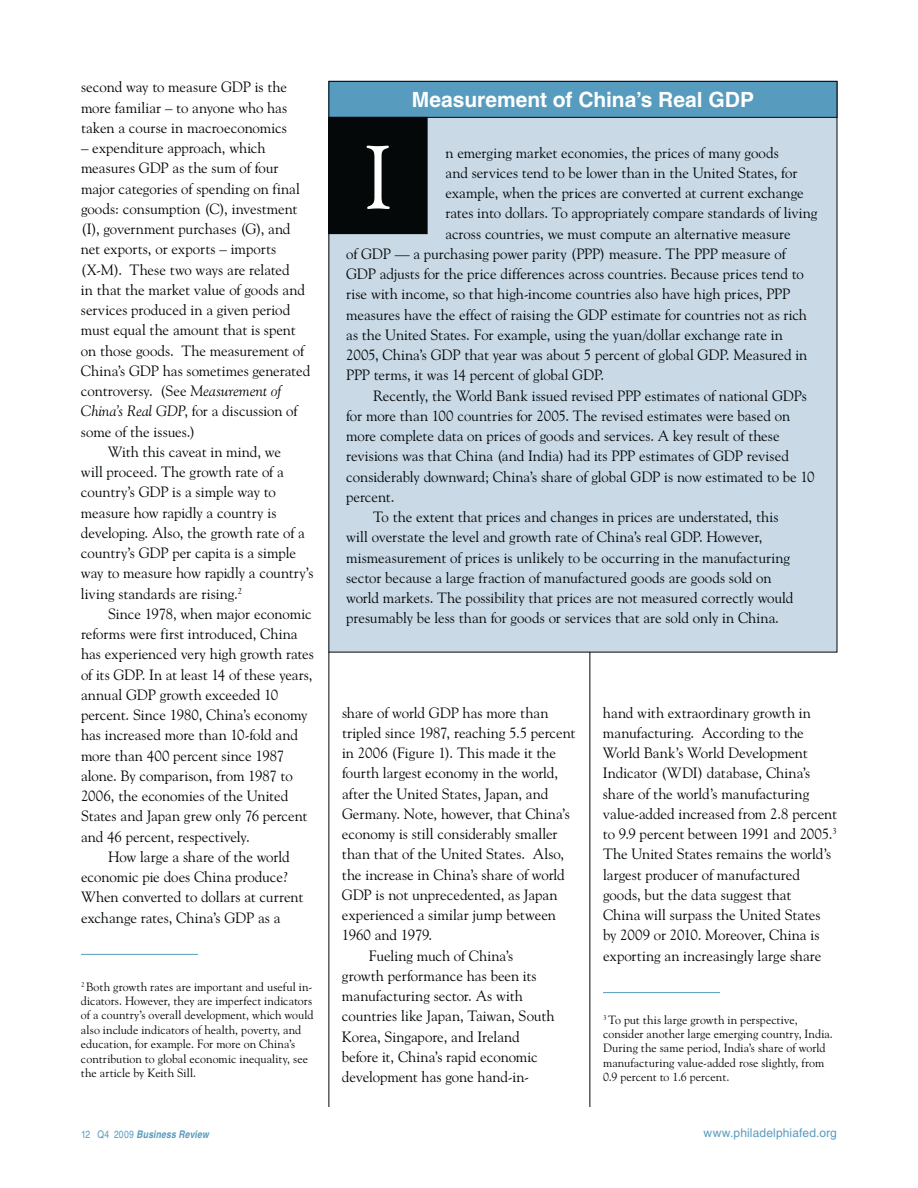
<style>
.page{position:relative;width:918px;height:1188px;background:#fff}
.page>*{position:absolute;margin:0;border:0;box-sizing:border-box;transform-origin:0 0}
.t1{font:90px "Goudy Old Style BT";color:#fff}
.t2{font:700 21px "Helvetica";color:#fff}
.t3{font:15px/20.2px "Goudy Old Style BT";letter-spacing:-.005em;color:#040809;text-align:justify}
.t4{font:12px/14.4px "Goudy Old Style BT";color:#040809}
.t5{font:12px "Helvetica";letter-spacing:.01em;color:#579bbe}
.t6{font:italic 700 condensed 10.5px "Helvetica";letter-spacing:.015em;color:#579bbe}
.s1{font-style:italic}
.s2{font-weight:400;font-style:normal}
</style>
<div class="page">
<hr style="left:590px;top:81px;width:1px;height:1026px;background:#040809">
<hr style="left:329px;top:81px;width:1px;height:1026px;background:#040809">
<hr style="left:81px;top:954px;width:117px;height:1px;background:#579bbe">
<div style="left:329px;top:81px;width:508px;height:571px;background:#c9d9e6"></div>
<div style="left:329px;top:81px;width:508px;height:36px;background:#579bbe"></div>
<div style="left:328px;top:81px;width:509px;height:37px;border:1px solid #040809"></div>
<div style="left:329px;top:117px;width:98px;height:117px;background:#040809"></div>
<div style="left:328px;top:117px;width:100px;height:117px;border:1px solid #040809"></div>
<hr style="left:603px;top:992px;width:117px;height:1px;background:#579bbe">
<p class="t3" style="left:81px;top:78px;width:208px">second way to measure GDP is the more familiar – to anyone who has taken a course in macroeconomics</p>
<p class="t3" style="left:81px;top:139px;width:186px">– expenditure approach, which</p>
<p class="t3" style="left:81px;top:159px;width:199px">measures GDP as the sum of four</p>
<p class="t3" style="left:81px;top:179px;width:220px">major categories of spending on final</p>
<p class="t3" style="left:81px;top:200px;width:218px">goods: consumption (C), investment</p>
<p class="t3" style="left:81px;top:220px;width:211px">(I), government purchases (G), and</p>
<p class="t3" style="left:81px;top:240px;width:197px">net exports, or exports – imports</p>
<p class="t3" style="left:81px;top:260px;width:210px">(X-M). These two ways are related</p>
<p class="t3" style="left:81px;top:281px;width:225px">in that the market value of goods and</p>
<p class="t3" style="left:81px;top:301px;width:211px">services produced in a given period</p>
<p class="t3" style="left:81px;top:321px;width:216px">must equal the amount that is spent</p>
<p class="t3" style="left:81px;top:341px;width:225px">on those goods. The measurement of</p>
<p class="t3" style="left:81px;top:362px;width:231px">China’s GDP has sometimes generated</p>
<p class="t3" style="left:81px;top:382px;width:202px">controversy. (See <span class="s1">Measurement of</span></p>
<p class="t3" style="left:81px;top:402px;width:218px"><span class="s1">China’s Real GDP</span>, for a discussion of</p>
<p class="t3" style="left:81px;top:422px;width:116px">some of the issues.)</p>
<p class="t3" style="left:108px;top:443px;width:175px">With this caveat in mind, we</p>
<p class="t3" style="left:81px;top:463px;width:204px">will proceed. The growth rate of a</p>
<p class="t3" style="left:81px;top:483px;width:197px">country’s GDP is a simple way to</p>
<p class="t3" style="left:81px;top:503px;width:197px">measure how rapidly a country is</p>
<p class="t3" style="left:81px;top:524px;width:226px">developing. Also, the growth rate of a</p>
<p class="t3" style="left:81px;top:544px;width:217px">country’s GDP per capita is a simple</p>
<p class="t3" style="left:81px;top:564px;width:234px">way to measure how rapidly a country’s</p>
<p class="t3" style="left:81px;top:584px;width:163px">living standards are rising.<sup>2</sup></p>
<p class="t3" style="left:108px;top:605px;width:205px">Since 1978, when major economic</p>
<p class="t3" style="left:81px;top:625px;width:218px">reforms were first introduced, China</p>
<p class="t3" style="left:81px;top:645px;width:235px">has experienced very high growth rates</p>
<p class="t3" style="left:81px;top:665px;width:233px">of its GDP. In at least 14 of these years,</p>
<p class="t3" style="left:81px;top:686px;width:199px">annual GDP growth exceeded 10</p>
<p class="t3" style="left:81px;top:706px;width:228px">percent. Since 1980, China’s economy</p>
<p class="t3" style="left:81px;top:726px;width:218px">has increased more than 10-fold and</p>
<p class="t3" style="left:81px;top:746px;width:205px">more than 400 percent since 1987</p>
<p class="t3" style="left:81px;top:767px;width:213px">alone. By comparison, from 1987 to</p>
<p class="t3" style="left:81px;top:787px;width:209px">2006, the economies of the United</p>
<p class="t3" style="left:81px;top:807px;width:228px">States and Japan grew only 76 percent</p>
<p class="t3" style="left:81px;top:827px;width:170px">and 46 percent, respectively.</p>
<p class="t3" style="left:108px;top:848px;width:183px">How large a share of the world</p>
<p class="t3" style="left:81px;top:868px;width:209px">economic pie does China produce?</p>
<p class="t3" style="left:81px;top:888px;width:224px">When converted to dollars at current</p>
<p class="t3" style="left:81px;top:908px;width:201px">exchange rates, China’s GDP as a</p>
<p class="t4" style="left:81px;top:980px;width:234px"><sup>2</sup> Both growth rates are important and useful in&shy;dicators. However, they are imperfect indicators of a country’s overall development, which would also include indicators of health, poverty, and education, for example. For more on China’s contribution to global economic inequality, see the article by Keith Sill.</p>
<h2 class="t2" style="left:412px;top:92px;width:344px">Measurement of China’s Real GDP</h2>
<h1 class="t1" style="left:364px;top:142px;width:30px">I</h1>
<p class="t3" style="left:446px;top:143px;width:335px">n emerging market economies, the prices of many goods</p>
<p class="t3" style="left:446px;top:164px;width:353px">and services tend to be lower than in the United States, for</p>
<p class="t3" style="left:446px;top:184px;width:360px">example, when the prices are converted at current exchange</p>
<p class="t3" style="left:446px;top:204px;width:374px">rates into dollars. To appropriately compare standards of living</p>
<p class="t3" style="left:446px;top:224px;width:347px">across countries, we must compute an alternative measure</p>
<p class="t3" style="left:346px;top:245px;width:441px">of GDP — a purchasing power parity (PPP) measure. The PPP measure of</p>
<p class="t3" style="left:346px;top:265px;width:459px">GDP adjusts for the price differences across countries. Because prices tend to</p>
<p class="t3" style="left:346px;top:285px;width:446px">rise with income, so that high-income countries also have high prices, PPP</p>
<p class="t3" style="left:346px;top:305px;width:462px">measures have the effect of raising the GDP estimate for countries not as rich</p>
<p class="t3" style="left:346px;top:326px;width:438px">as the United States. For example, using the yuan/dollar exchange rate in</p>
<p class="t3" style="left:346px;top:346px;width:463px">2005, China’s GDP that year was about 5 percent of global GDP. Measured in</p>
<p class="t3" style="left:346px;top:366px;width:260px">PPP terms, it was 14 percent of global GDP.</p>
<p class="t3" style="left:373px;top:386px;width:435px">Recently, the World Bank issued revised PPP estimates of national GDPs</p>
<p class="t3" style="left:346px;top:407px;width:445px">for more than 100 countries for 2005. The revised estimates were based on</p>
<p class="t3" style="left:346px;top:427px;width:435px">more complete data on prices of goods and services. A key result of these</p>
<p class="t3" style="left:346px;top:447px;width:444px">revisions was that China (and India) had its PPP estimates of GDP revised</p>
<p class="t3" style="left:346px;top:467px;width:470px">considerably downward; China’s share of global GDP is now estimated to be 10</p>
<p class="t3" style="left:346px;top:488px;width:50px">percent.</p>
<p class="t3" style="left:373px;top:508px;width:407px">To the extent that prices and changes in prices are understated, this</p>
<p class="t3" style="left:346px;top:528px;width:418px">will overstate the level and growth rate of China’s real GDP. However,</p>
<p class="t3" style="left:346px;top:548px;width:446px">mismeasurement of prices is unlikely to be occurring in the manufacturing</p>
<p class="t3" style="left:346px;top:569px;width:427px">sector because a large fraction of manufactured goods are goods sold on</p>
<p class="t3" style="left:346px;top:589px;width:449px">world markets. The possibility that prices are not measured correctly would</p>
<p class="t3" style="left:346px;top:609px;width:434px">presumably be less than for goods or services that are sold only in China.</p>
<p class="t3" style="left:342px;top:703px;width:208px">share of world GDP has more than</p>
<p class="t3" style="left:342px;top:724px;width:235px">tripled since 1987, reaching 5.5 percent</p>
<p class="t3" style="left:342px;top:744px;width:216px">in 2006 (Figure 1). This made it the</p>
<p class="t3" style="left:342px;top:764px;width:218px">fourth largest economy in the world,</p>
<p class="t3" style="left:342px;top:784px;width:208px">after the United States, Japan, and</p>
<p class="t3" style="left:342px;top:805px;width:229px">Germany. Note, however, that China’s</p>
<p class="t3" style="left:342px;top:825px;width:217px">economy is still considerably smaller</p>
<p class="t3" style="left:342px;top:845px;width:224px">than that of the United States. Also,</p>
<p class="t3" style="left:342px;top:865px;width:224px">the increase in China’s share of world</p>
<p class="t3" style="left:342px;top:886px;width:217px">GDP is not unprecedented, as Japan</p>
<p class="t3" style="left:342px;top:906px;width:215px">experienced a similar jump between</p>
<p class="t3" style="left:342px;top:926px;width:92px">1960 and 1979.</p>
<p class="t3" style="left:369px;top:946px;width:146px">Fueling much of China’s</p>
<p class="t3" style="left:342px;top:967px;width:196px">growth performance has been its</p>
<p class="t3" style="left:342px;top:987px;width:182px">manufacturing sector. As with</p>
<p class="t3" style="left:342px;top:1007px;width:214px">countries like Japan, Taiwan, South</p>
<p class="t3" style="left:342px;top:1027px;width:179px">Korea, Singapore, and Ireland</p>
<p class="t3" style="left:342px;top:1048px;width:197px">before it, China’s rapid economic</p>
<p class="t3" style="left:342px;top:1068px;width:189px">development has gone hand-in-</p>
<p class="t3" style="left:603px;top:703px;width:235px;text-align:left">hand with extraordinary growth in manufacturing. According to the World Bank’s World Development Indicator (WDI) database, China’s share of the world’s manufacturing value-added increased from 2.8 percent to 9.9 percent between 1991 and 2005.<sup>3<br></sup>The United States remains the world’s largest producer of manufactured goods, but the data suggest that<br>China will surpass the United States by 2009 or 2010. Moreover, China is exporting an increasingly large share</p>
<p class="t4" style="left:603px;top:1013px;width:231px"><sup>3</sup> To put this large growth in perspective, consider another large emerging country, India.<br>During the same period, India’s share of world manufacturing value-added rose slightly, from 0.9 percent to 1.6 percent.</p>
<p class="t6" style="left:81px;top:1131px;width:129px"><span class="s2">12 Q4 2009</span> Business Review</p>
<p class="t5" style="left:704px;top:1129px;width:135px">www.philadelphiafed.org</p>
</div>
